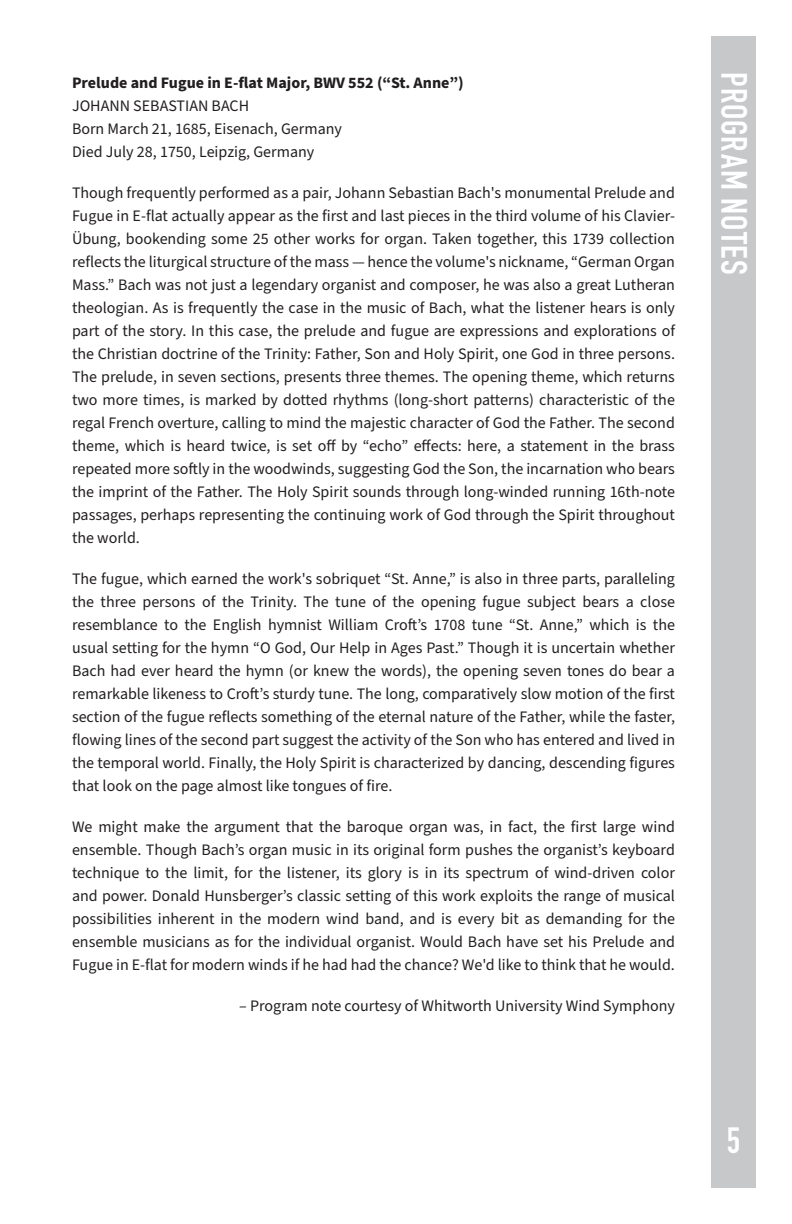
<style>
.page{position:relative;width:792px;height:1224px;background:#fff}
.page>*{position:absolute;margin:0;border:0;box-sizing:border-box;transform-origin:0 0}
.Headings{font:700 36px "DIN Condensed";letter-spacing:.035em;color:#fff}
.t1{font:16px/23px "Source Sans Pro";color:#231f20;text-align:justify}
.t2{font:700 16px "Source Sans Pro";color:#231f20}
</style>
<div class="page">
<div style="left:711px;top:36px;width:45px;height:1152px;background:#c7c8ca"></div>
<p class="t2" style="left:72px;top:72px;width:393px">Prelude and Fugue in E-flat Major, BWV 552 (“St. Anne”)</p>
<p class="t1" style="left:72px;top:95px;width:179px">JOHANN SEBASTIAN BACH</p>
<p class="t1" style="left:72px;top:118px;width:271px">Born March 21, 1685, Eisenach, Germany</p>
<p class="t1" style="left:72px;top:141px;width:244px">Died July 28, 1750, Leipzig, Germany</p>
<p class="t1" style="left:72px;top:182px;width:605px">Though frequently performed as a pair, Johann Sebastian Bach's monumental Prelude and Fugue in E-flat actually appear as the first and last pieces in the third volume of his Clavier-Übung, bookending some 25 other works for organ. Taken together, this 1739 collection reflects the liturgical structure of the mass — hence the volume's nickname, “German Organ Mass.” Bach was not just a legendary organist and composer, he was also a great Lutheran theologian. As is frequently the case in the music of Bach, what the listener hears is only part of the story. In this case, the prelude and fugue are expressions and explorations of the Christian doctrine of the Trinity: Father, Son and Holy Spirit, one God in three persons.<br>The prelude, in seven sections, presents three themes. The opening theme, which returns two more times, is marked by dotted rhythms (long-short patterns) characteristic of the regal French overture, calling to mind the majestic character of God the Father. The second theme, which is heard twice, is set off by “echo” effects: here, a statement in the brass repeated more softly in the woodwinds, suggesting God the Son, the incarnation who bears the imprint of the Father. The Holy Spirit sounds through long-winded running 16th-note passages, perhaps representing the continuing work of God through the Spirit throughout the world.</p>
<p class="t1" style="left:72px;top:568px;width:605px">The fugue, which earned the work's sobriquet “St. Anne,” is also in three parts, paralleling the three persons of the Trinity. The tune of the opening fugue subject bears a close resemblance to the English hymnist William Croft’s 1708 tune “St. Anne,” which is the usual setting for the hymn “O God, Our Help in Ages Past.” Though it is uncertain whether Bach had ever heard the hymn (or knew the words), the opening seven tones do bear a remarkable likeness to Croft’s sturdy tune. The long, comparatively slow motion of the first section of the fugue reflects something of the eternal nature of the Father, while the faster, flowing lines of the second part suggest the activity of the Son who has entered and lived in the temporal world. Finally, the Holy Spirit is characterized by dancing, descending figures that look on the page almost like tongues of fire.</p>
<p class="t1" style="left:72px;top:816px;width:605px">We might make the argument that the baroque organ was, in fact, the first large wind ensemble. Though Bach’s organ music in its original form pushes the organist’s keyboard technique to the limit, for the listener, its glory is in its spectrum of wind-driven color and power. Donald Hunsberger’s classic setting of this work exploits the range of musical possibilities inherent in the modern wind band, and is every bit as demanding for the ensemble musicians as for the individual organist. Would Bach have set his Prelude and Fugue in E-flat for modern winds if he had had the chance? We'd like to think that he would.</p>
<p class="t1" style="left:239px;top:995px;width:437px">– Program note courtesy of Whitworth University Wind Symphony</p>
<p class="Headings" style="left:758px;top:72px;width:204px;rotate:90deg">PROGRAM NOTES</p>
<h1 class="Headings" style="left:727px;top:1116px;width:15px">5</h1>
</div>
